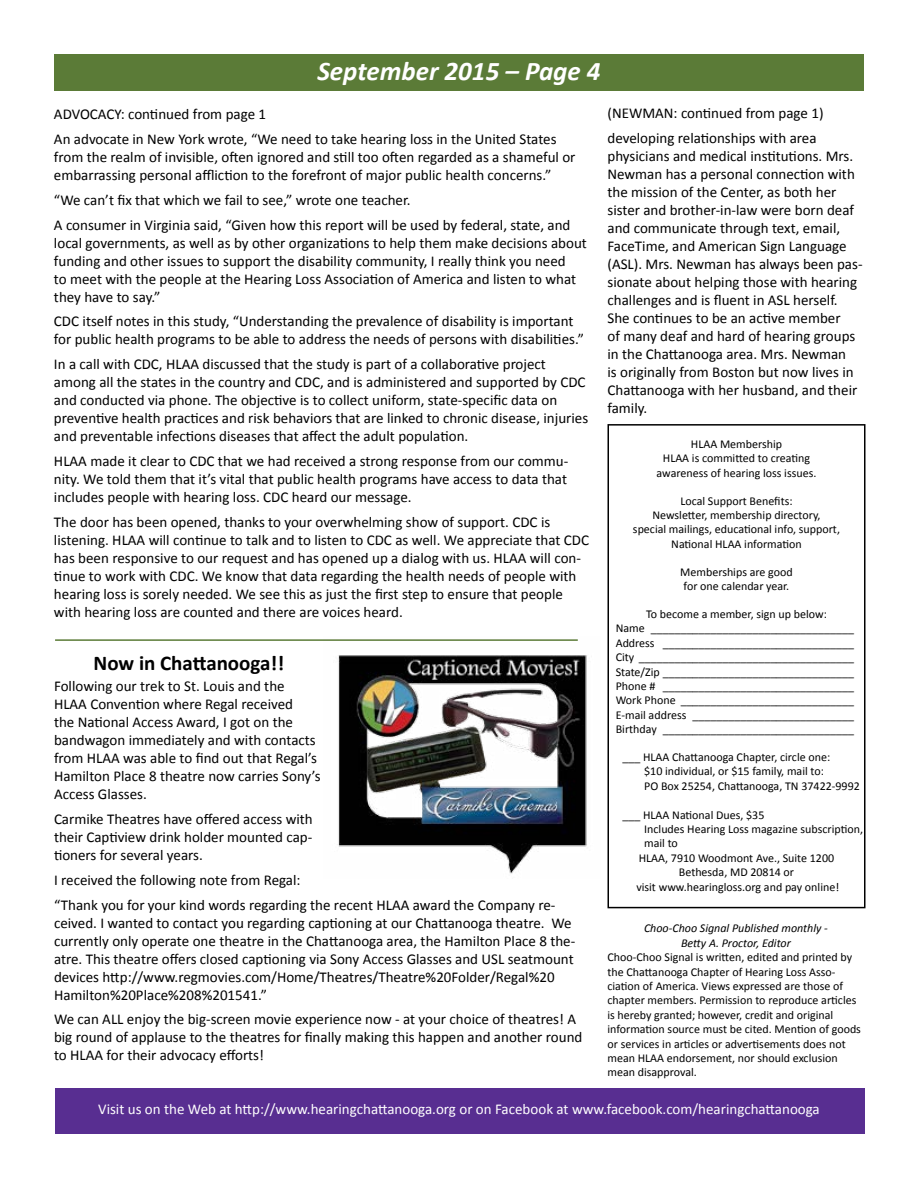
<style>
.page{position:relative;width:918px;height:1188px;background:#fff}
.page>*{position:absolute;margin:0;border:0;box-sizing:border-box;transform-origin:0 0}
.t1{font:italic 700 27px "Calibri";color:#fff}
.t2{font:700 21px "Calibri";color:#000}
.t3{font:15px/18px "Calibri";color:#000}
.t4{font:15px "Calibri";color:#fff}
.t5{font:12px/14.4px "Calibri";color:#000;text-align:center}
.t6{font:italic 12px/15px "Calibri";color:#000;text-align:center}
</style>
<div class="page">
<div style="left:56px;top:1089px;width:810px;height:45px;background:#582e91"></div>
<div style="left:54px;top:54px;width:810px;height:37px;background:#5b7b37"></div>
<div style="left:608px;top:424px;width:258px;height:484px;border:2px solid #000"></div>
<img style="left:337px;top:655px;width:250px;height:219px">
<hr style="left:55px;top:639px;width:523px;height:2px;background:#5b7b37">
<h1 class="t1" style="left:317px;top:54px;width:285px">September 2015 – Page 4</h1>
<p class="t3" style="left:607px;top:101px;width:218px;line-height:24.8px">(NEWMAN: continued from page 1) developing relationships with area</p>
<p class="t3" style="left:607px;top:147px;width:257px">physicians and medical institutions. Mrs.<br>Newman has a personal connection with the mission of the Center, as both her sister and brother-in-law were born deaf and communicate through text, email, FaceTime, and American Sign Language (ASL). Mrs. Newman has always been pas&shy;sionate about helping those with hearing challenges and is fluent in ASL herself.<br>She continues to be an active member<br>of many deaf and hard of hearing groups in the Chattanooga area. Mrs. Newman<br>is originally from Boston but now lives in Chattanooga with her husband, and their family.</p>
<p class="t3" style="left:54px;top:102px;width:504px;line-height:24.8px">ADVOCACY: continued from page 1<br>An advocate in New York wrote, “We need to take hearing loss in the United States</p>
<p class="t3" style="left:54px;top:148px;width:523px">from the realm of invisible, often ignored and still too often regarded as a shameful or embarrassing personal affliction to the forefront of major public health concerns.”</p>
<p class="t3" style="left:54px;top:187px;width:518px;line-height:24.8px">“We can’t fix that which we fail to see,” wrote one teacher.<br>A consumer in Virginia said, “Given how this report will be used by federal, state, and</p>
<p class="t3" style="left:54px;top:234px;width:534px">local governments, as well as by other organizations to help them make decisions about funding and other issues to support the disability community, I really think you need<br>to meet with the people at the Hearing Loss Association of America and listen to what they have to say.”</p>
<p class="t3" style="left:54px;top:312px;width:532px">CDC itself notes in this study, “Understanding the prevalence of disability is important for public health programs to be able to address the needs of persons with disabilities.”</p>
<p class="t3" style="left:54px;top:355px;width:536px">In a call with CDC, HLAA discussed that the study is part of a collaborative project among all the states in the country and CDC, and is administered and supported by CDC and conducted via phone. The objective is to collect uniform, state-specific data on preventive health practices and risk behaviors that are linked to chronic disease, injuries and preventable infections diseases that affect the adult population.</p>
<p class="t3" style="left:54px;top:452px;width:516px;text-align:justify">HLAA made it clear to CDC that we had received a strong response from our commu&shy;nity. We told them that it’s vital that public health programs have access to data that includes people with hearing loss. CDC heard our message.</p>
<p class="t3" style="left:54px;top:513px;width:537px">The door has been opened, thanks to your overwhelming show of support. CDC is listening. HLAA will continue to talk and to listen to CDC as well. We appreciate that CDC has been responsive to our request and has opened up a dialog with us. HLAA will con&shy;tinue to work with CDC. We know that data regarding the health needs of people with hearing loss is sorely needed. We see this as just the first step to ensure that people with hearing loss are counted and there are voices heard.</p>
<h2 class="t2" style="left:94px;top:650px;width:192px">Now in Chattanooga!!</h2>
<p class="t3" style="left:54px;top:678px;width:268px">Following our trek to St. Louis and the HLAA Convention where Regal received<br>the National Access Award, I got on the bandwagon immediately and with contacts from HLAA was able to find out that Regal’s Hamilton Place 8 theatre now carries Sony’s Access Glasses.</p>
<p class="t3" style="left:54px;top:810px;width:260px;text-align:justify">Carmike Theatres have offered access with their Captiview drink holder mounted cap&shy;tioners for several years.</p>
<p class="t3" style="left:54px;top:868px;width:503px;line-height:24.8px">I received the following note from Regal:<br>“Thank you for your kind words regarding the recent HLAA award the Company re-</p>
<p class="t3" style="left:54px;top:914px;width:523px">ceived. I wanted to contact you regarding captioning at our Chattanooga theatre. We currently only operate one theatre in the Chattanooga area, the Hamilton Place 8 the&shy;atre. This theatre offers closed captioning via Sony Access Glasses and USL seatmount devices http://www.regmovies.com/Home/Theatres/Theatre%20Folder/Regal%20<br>Hamilton%20Place%208%201541.”</p>
<p class="t3" style="left:54px;top:1011px;width:530px">We can ALL enjoy the big-screen movie experience now - at your choice of theatres! A big round of applause to the theatres for finally making this happen and another round to HLAA for their advocacy efforts!</p>
<p class="t5" style="left:657px;top:437px;width:161px">HLAA Membership<br>HLAA is committed to creating awareness of hearing loss issues.</p>
<p class="t5" style="left:633px;top:493px;width:209px">Local Support Benefits:<br>Newsletter, membership directory,<br>special mailings, educational info, support, National HLAA information</p>
<p class="t5" style="left:680px;top:565px;width:114px;text-align:left">Memberships are good for one calendar year.</p>
<p class="t5" style="left:616px;top:607px;width:240px">To become a member, sign up below:<br>Name __________________________________ Address ________________________________ City ____________________________________ State/Zip ________________________________ Phone # ________________________________ Work Phone _____________________________ E-mail address ___________________________ Birthday ________________________________</p>
<p class="t5" style="left:644px;top:750px;width:217px;text-align:left;text-indent:-22px">___ HLAA Chattanooga Chapter, circle one:<br>$10 individual, or $15 family, mail to:<br>PO Box 25254, Chattanooga, TN 37422-9992</p>
<p class="t5" style="left:622px;top:808px;width:143px">___ HLAA National Dues, $35</p>
<p class="t5" style="left:644px;top:822px;width:220px">Includes Hearing Loss magazine subscription,</p>
<p class="t5" style="left:644px;top:836px;width:35px">mail to</p>
<p class="t5" style="left:639px;top:851px;width:197px">HLAA, 7910 Woodmont Ave., Suite 1200</p>
<p class="t5" style="left:679px;top:865px;width:117px">Bethesda, MD 20814 or</p>
<p class="t5" style="left:636px;top:880px;width:204px">visit www.hearingloss.org and pay online!</p>
<p class="t6" style="left:644px;top:920px;width:185px">Choo-Choo Signal Published monthly -<br>Betty A. Proctor, Editor</p>
<p class="t5" style="left:607px;top:950px;width:255px;text-align:left">Choo-Choo Signal is written, edited and printed by the Chattanooga Chapter of Hearing Loss Asso&shy;ciation of America. Views expressed are those of chapter members. Permission to reproduce articles is hereby granted; however, credit and original information source must be cited. Mention of goods or services in articles or advertisements does not mean HLAA endorsement, nor should exclusion mean disapproval.</p>
<p class="t4" style="left:98px;top:1099px;width:723px">Visit us on the Web at http://www.hearingchattanooga.org or on Facebook at www.facebook.com/hearingchattanooga</p>
</div>
